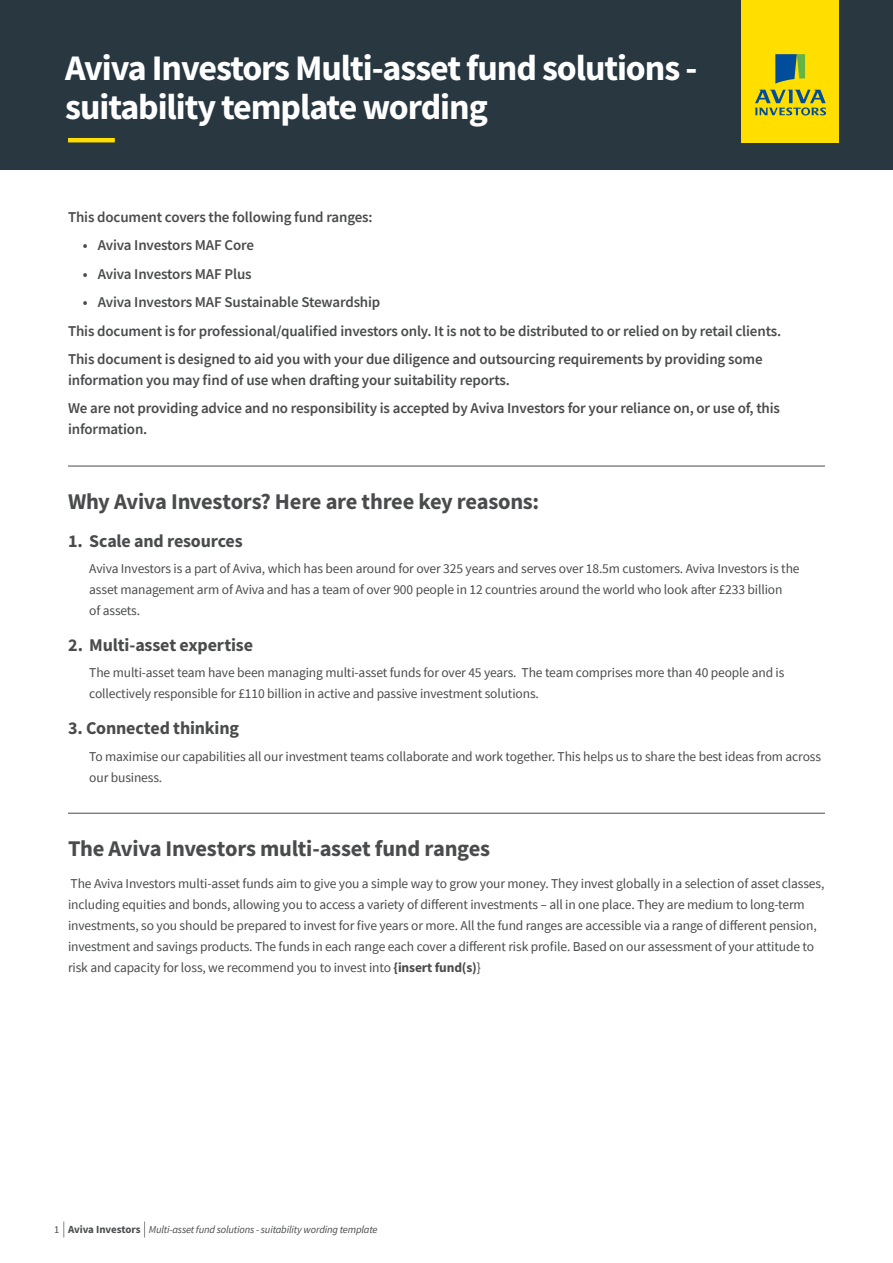
<style>
.page{position:relative;width:893px;height:1263px;background:#fff}
.page>*{position:absolute;margin:0;border:0;box-sizing:border-box;transform-origin:0 0}
.t1{font:700 36px/39px "Source Sans Pro";letter-spacing:-.03em;color:#fff}
.t2{font:700 22.5px "Source Sans Pro";letter-spacing:-.015em;color:#4a4b4c}
.t3{font:700 18px "Source Sans Pro";letter-spacing:-.01em;color:#4a4b4c}
.t4{font:600 15px/28.5px "Source Sans Pro";letter-spacing:-.01em;color:#4a4b4c}
.t5{font:600 15px "Source Sans Pro";letter-spacing:-.01em;color:#4a4b4c}
.t6{font:13.5px/21px "Source Sans Pro";letter-spacing:-.01em;color:#4a4b4c}
.t7{font:italic 10.5px "Source Sans Pro";letter-spacing:-.015em;color:#4a4b4c}
.s1{font-weight:700}
.s2{font-style:normal}
.s3{font-weight:700;font-style:normal;font-size:10.8px}
</style>
<div class="page">
<div style="left:0;top:0;width:893px;height:170px;background:#293741"></div>
<div style="left:741px;top:0;width:98px;height:142px;background:#ffde00"></div>
<svg style="left:755px;top:90px;width:71px;height:25px"></svg>
<svg style="left:775px;top:54px;width:30px;height:30px"></svg>
<svg style="left:63px;top:1221px;width:1px;height:16px"></svg>
<svg style="left:144px;top:1221px;width:1px;height:16px"></svg>
<hr style="left:68px;top:138px;width:47px;height:4px;background:#ffde00">
<hr style="left:68px;top:466px;width:757px;height:1px;background:#4a4b4c">
<hr style="left:68px;top:813px;width:757px;height:1px;background:#4a4b4c">
<h1 class="t1" style="left:65px;top:48px;width:634px">Aviva Investors Multi-asset fund solutions - suitability template wording</h1>
<p class="t4" style="left:68px;top:202px;width:306px">This document covers the following fund ranges:</p>
<p class="t5" style="left:83px;top:235px;width:173px">• Aviva Investors MAF Core</p>
<p class="t5" style="left:83px;top:264px;width:170px">• Aviva Investors MAF Plus</p>
<p class="t5" style="left:83px;top:292px;width:299px">• Aviva Investors MAF Sustainable Stewardship</p>
<p class="t4" style="left:68px;top:316px;width:715px">This document is for professional/qualified investors only. It is not to be distributed to or relied on by retail clients.<br>This document is designed to aid you with your due diligence and outsourcing requirements by providing some</p>
<p class="t4" style="left:68px;top:366px;width:713px">information you may find of use when drafting your suitability reports.<br>We are not providing advice and no responsibility is accepted by Aviva Investors for your reliance on, or use of, this</p>
<p class="t4" style="left:68px;top:415px;width:81px">information.</p>
<h2 class="t2" style="left:68px;top:486px;width:473px">Why Aviva Investors? Here are three key reasons:</h2>
<h3 class="t3" style="left:68px;top:529px;width:176px">1. Scale and resources</h3>
<p class="t6" style="left:89px;top:558px;width:712px">Aviva Investors is a part of Aviva, which has been around for over 325 years and serves over 18.5m customers. Aviva Investors is the asset management arm of Aviva and has a team of over 900 people in 12 countries around the world who look after £233 billion<br>of assets.</p>
<h3 class="t3" style="left:68px;top:633px;width:187px">2. Multi-asset expertise</h3>
<p class="t6" style="left:89px;top:662px;width:697px">The multi-asset team have been managing multi-asset funds for over 45 years. The team comprises more than 40 people and is collectively responsible for £110 billion in active and passive investment solutions.</p>
<h3 class="t3" style="left:68px;top:716px;width:172px">3. Connected thinking</h3>
<p class="t6" style="left:89px;top:745px;width:733px">To maximise our capabilities all our investment teams collaborate and work together. This helps us to share the best ideas from across our business.</p>
<h2 class="t2" style="left:68px;top:833px;width:424px">The Aviva Investors multi-asset fund ranges</h2>
<p class="t6" style="left:68px;top:872px;width:758px">The Aviva Investors multi-asset funds aim to give you a simple way to grow your money. They invest globally in a selection of asset classes, including equities and bonds, allowing you to access a variety of different investments – all in one place. They are medium to long-term investments, so you should be prepared to invest for five years or more. All the fund ranges are accessible via a range of different pension, investment and savings products. The funds in each range each cover a different risk profile. Based on our assessment of your attitude to risk and capacity for loss, we recommend you to invest into <span class="s1">{insert fund(s)</span>}</p>
<p class="t7" style="left:54px;top:1223px;width:325px"><span class="s2">1</span> <span class="s3">Aviva Investors</span> Multi-asset fund solutions - suitability wording template</p>
</div>
